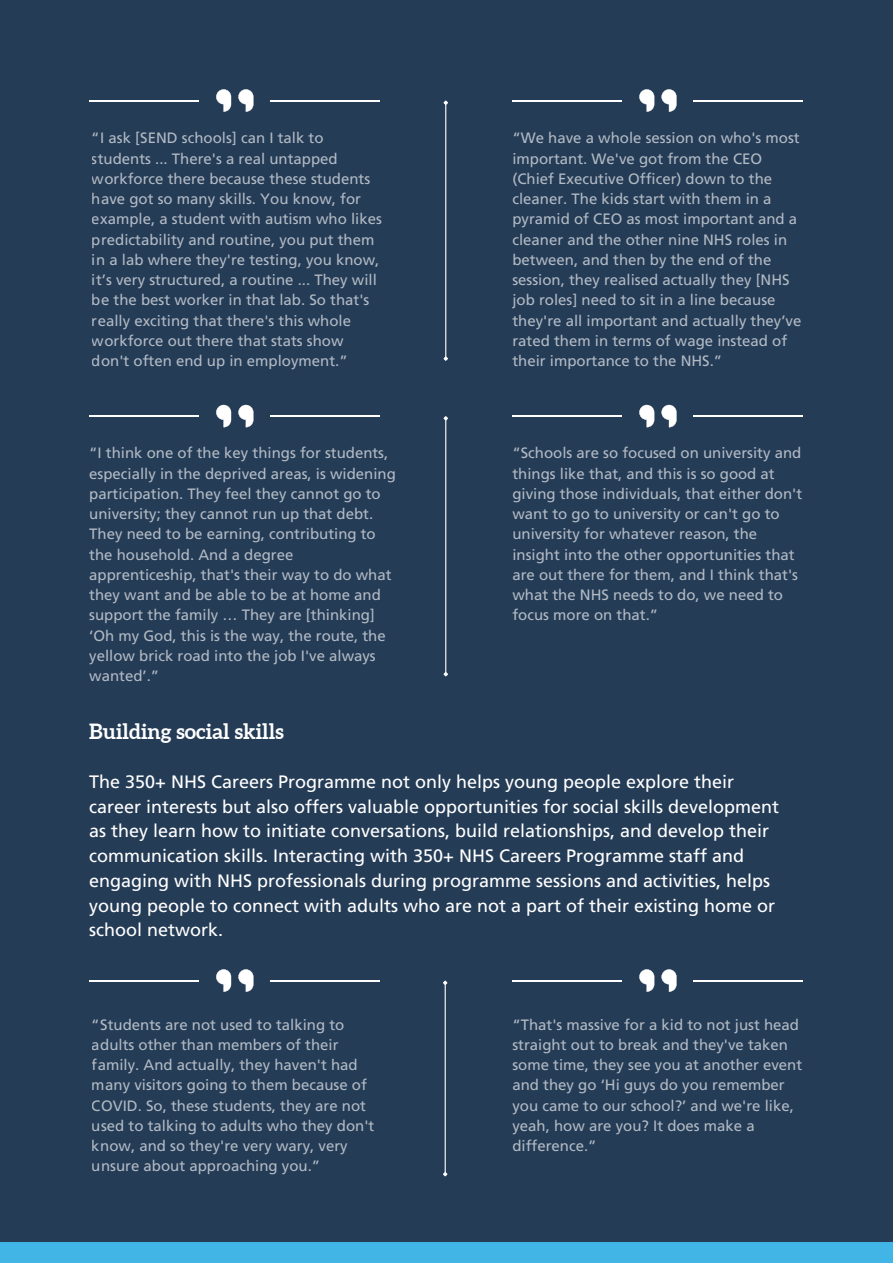
<style>
.page{position:relative;width:893px;height:1264px;background:#fff}
.page>*{position:absolute;margin:0;border:0;box-sizing:border-box;transform-origin:0 0}
.t1{font:700 21px "Aleo";color:#fff}
.t2{font:18px/24.8px "Frutiger LT Std";color:#fff}
.t3{font:15px/20.2px "Frutiger LT Std";color:#fff}
</style>
<div class="page">
<div style="left:0;top:0;width:892px;height:1262px;background:#253c57"></div>
<div style="left:0;top:1242px;width:892px;height:20px;background:#41b6e6"></div>
<svg style="left:216px;top:89px;width:15px;height:23px"></svg>
<svg style="left:238px;top:89px;width:15px;height:23px"></svg>
<hr style="left:270px;top:100px;width:110px;height:1px;background:#fff">
<hr style="left:90px;top:100px;width:109px;height:1px;background:#fff">
<svg style="left:639px;top:89px;width:15px;height:23px"></svg>
<svg style="left:661px;top:89px;width:15px;height:23px"></svg>
<hr style="left:693px;top:100px;width:109px;height:1px;background:#fff">
<hr style="left:513px;top:100px;width:109px;height:1px;background:#fff">
<svg style="left:216px;top:405px;width:15px;height:22px"></svg>
<svg style="left:238px;top:405px;width:15px;height:22px"></svg>
<hr style="left:270px;top:415px;width:110px;height:2px;background:#fff">
<hr style="left:90px;top:415px;width:109px;height:2px;background:#fff">
<svg style="left:639px;top:405px;width:15px;height:22px"></svg>
<svg style="left:661px;top:405px;width:15px;height:22px"></svg>
<hr style="left:693px;top:415px;width:109px;height:2px;background:#fff">
<hr style="left:513px;top:415px;width:109px;height:2px;background:#fff">
<svg style="left:216px;top:969px;width:15px;height:22px"></svg>
<svg style="left:238px;top:969px;width:15px;height:22px"></svg>
<hr style="left:270px;top:979px;width:110px;height:2px;background:#fff">
<hr style="left:90px;top:979px;width:109px;height:2px;background:#fff">
<svg style="left:639px;top:969px;width:15px;height:22px"></svg>
<svg style="left:661px;top:969px;width:15px;height:22px"></svg>
<hr style="left:693px;top:979px;width:109px;height:2px;background:#fff">
<hr style="left:513px;top:979px;width:109px;height:2px;background:#fff">
<hr style="left:444px;top:984px;width:2px;height:188px;background:#fff">
<svg style="left:443px;top:1170px;width:5px;height:7px"></svg>
<svg style="left:443px;top:980px;width:5px;height:6px"></svg>
<hr style="left:445px;top:420px;width:1px;height:252px;background:#fff">
<svg style="left:443px;top:671px;width:5px;height:6px"></svg>
<svg style="left:443px;top:416px;width:5px;height:5px"></svg>
<hr style="left:445px;top:104px;width:1px;height:253px;background:#fff">
<svg style="left:443px;top:355px;width:5px;height:6px"></svg>
<svg style="left:443px;top:100px;width:5px;height:6px"></svg>
<p class="t3" style="left:92px;top:129px;width:291px">“I ask [SEND schools] can I talk to students ... There's a real untapped workforce there because these students have got so many skills. You know, for example, a student with autism who likes predictability and routine, you put them in a lab where they're testing, you know, it’s very structured, a routine ... They will be the best worker in that lab. So that's really exciting that there's this whole workforce out there that stats show don't often end up in employment.”</p>
<p class="t3" style="left:512px;top:129px;width:290px">“We have a whole session on who's most important. We've got from the CEO (Chief Executive Officer) down to the cleaner. The kids start with them in a pyramid of CEO as most important and a cleaner and the other nine NHS roles in between, and then by the end of the session, they realised actually they [NHS job roles] need to sit in a line because they're all important and actually they’ve rated them in terms of wage instead of their importance to the NHS.”</p>
<p class="t3" style="left:89px;top:444px;width:308px">“I think one of the key things for students, especially in the deprived areas, is widening participation. They feel they cannot go to university; they cannot run up that debt.<br>They need to be earning, contributing to the household. And a degree apprenticeship, that's their way to do what they want and be able to be at home and support the family … They are [thinking] ‘Oh my God, this is the way, the route, the yellow brick road into the job I've always wanted’.”</p>
<p class="t3" style="left:512px;top:444px;width:291px">“Schools are so focused on university and things like that, and this is so good at giving those individuals, that either don't want to go to university or can't go to university for whatever reason, the insight into the other opportunities that are out there for them, and I think that's what the NHS needs to do, we need to focus more on that.”</p>
<p class="t1" style="left:89px;top:719px;width:196px">Building social skills</p>
<p class="t2" style="left:89px;top:771px;width:691px">The 350+ NHS Careers Programme not only helps young people explore their career interests but also offers valuable opportunities for social skills development as they learn how to initiate conversations, build relationships, and develop their communication skills. Interacting with 350+ NHS Careers Programme staff and engaging with NHS professionals during programme sessions and activities, helps young people to connect with adults who are not a part of their existing home or school network.</p>
<p class="t3" style="left:92px;top:1015px;width:284px">“Students are not used to talking to adults other than members of their family. And actually, they haven't had many visitors going to them because of COVID. So, these students, they are not used to talking to adults who they don't know, and so they're very wary, very unsure about approaching you.”</p>
<p class="t3" style="left:512px;top:1015px;width:291px">“That's massive for a kid to not just head straight out to break and they've taken some time, they see you at another event and they go ‘Hi guys do you remember you came to our school?’ and we're like, yeah, how are you? It does make a difference.”</p>
</div>
